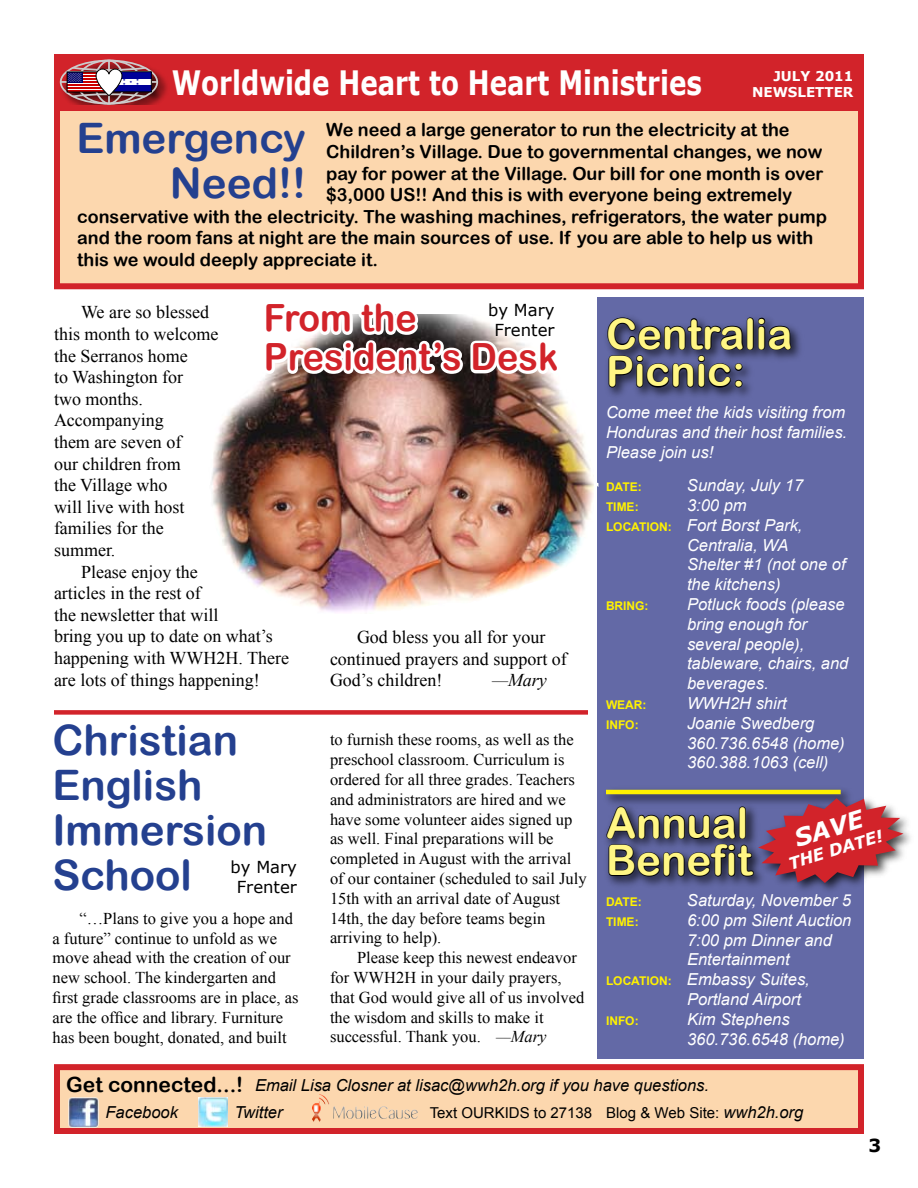
<style>
.page{position:relative;width:918px;height:1188px;background:#fff}
.page>*{position:absolute;margin:0;border:0;box-sizing:border-box;transform-origin:0 0}
.t1{font:42px/45px "Arial Rounded MT Bold";color:#24408f;text-align:right}
.t2{font:42px/37.5px "Arial Rounded MT Bold";color:#fff684}
.t3{font:37.5px/39px "Arial Rounded MT Bold";color:#d2232a;scale:.96 1}
.t4{font:700 33.6px "Verdana";color:#fff;scale:.78 1}
.t5{font:italic 700 24px "Verdana";color:#fff}
.t6{font:21px "Arial Rounded MT Bold";color:#000}
.t7{font:18px "Arial Rounded MT Bold";color:#000}
.t8{font:18px/21.6px "Times New Roman";color:#000}
.t9{font:italic 18px "Times New Roman";color:#000}
.t10{font:16.5px/19.8px "Times New Roman";color:#000}
.t11{font:italic 16.5px/19.8px "Arial";color:#fff}
.t12{font:italic 16.5px "Arial";color:#000}
.t13{font:16.5px/19.8px "Verdana";color:#000;text-align:center}
.t14{font:italic 700 16.5px "Verdana";color:#fff}
.t15{font:15px "Arial";color:#000}
.t16{font:700 13.5px/16.2px "Verdana";color:#fff;text-align:right}
.t17{font:700 12px "Arial";color:#fff200}
.s1{font-style:italic}
.s2{font-weight:700;font-style:normal;font-size:12px;color:#fff200}
.s3{font-style:italic;font-size:16.5px}
</style>
<div class="page">
<div style="left:55px;top:55px;width:808px;height:55px;background:#d2232a"></div>
<div style="left:54px;top:54px;width:810px;height:56px;border:2px solid #d2232a"></div>
<div style="left:58px;top:58px;width:113px;height:59px;background:#000;opacity:.75"></div>
<div style="left:60px;top:60px;width:98px;height:45px;border:2px solid #ccc;border-radius:50%"></div>
<hr style="left:108px;top:60px;width:2px;height:44px;background:#ccc">
<hr style="left:61px;top:81px;width:97px;height:2px;background:#ccc">
<div style="left:67px;top:72px;width:38px;height:20px;border:1px solid #000"></div>
<div style="left:111px;top:72px;width:40px;height:20px;background:#fff"></div>
<div style="left:111px;top:72px;width:40px;height:6px;background:#009"></div>
<div style="left:111px;top:85px;width:40px;height:7px;background:#009"></div>
<div style="left:57px;top:108px;width:804px;height:178px;background:#fcd7ae"></div>
<div style="left:54px;top:105px;width:810px;height:184px;border:6px solid #d2232a"></div>
<div style="left:598px;top:297px;width:266px;height:761px;background:#6369a6"></div>
<div style="left:57px;top:1067px;width:804px;height:64px;background:#fcd7ae"></div>
<div style="left:54px;top:1064px;width:810px;height:70px;border:6px solid #d2232a"></div>
<img style="left:69px;top:1098px;width:30px;height:29px">
<img style="left:199px;top:1097px;width:29px;height:29px">
<img style="left:312px;top:1094px;width:27px;height:28px">
<img style="left:211px;top:314px;width:388px;height:299px">
<svg style="left:259px;top:314px;width:306px;height:65px"></svg>
<div style="left:54px;top:710px;width:534px;height:5px;background:#d2232a"></div>
<div style="left:602px;top:312px;width:203px;height:89px;background:#000;opacity:.75"></div>
<svg style="left:607px;top:316px;width:185px;height:73px"></svg>
<div style="left:602px;top:802px;width:165px;height:88px;background:#000;opacity:.75"></div>
<div style="left:601px;top:785px;width:253px;height:23px;background:#000;opacity:.75"></div>
<hr style="left:606px;top:790px;width:235px;height:4px;background:#fff200">
<div style="left:755px;top:794px;width:160px;height:102px;background:#000;opacity:.75"></div>
<svg style="left:605px;top:798px;width:298px;height:85px"></svg>
<svg style="left:68px;top:65px;width:79px;height:34px"></svg>
<h3 class="t4" style="left:172px;top:61px;width:681px">Worldwide Heart to Heart Ministries</h3>
<p class="t7" style="left:326px;top:119px;width:465px">We need a large generator to run the electricity at the</p>
<p class="t7" style="left:326px;top:141px;width:498px">Children’s Village. Due to governmental changes, we now</p>
<p class="t7" style="left:326px;top:162px;width:499px">pay for power at the Village. Our bill for one month is over</p>
<p class="t7" style="left:326px;top:184px;width:467px">$3,000 US!! And this is with everyone being extremely</p>
<p class="t7" style="left:77px;top:206px;width:751px">conservative with the electricity. The washing machines, refrigerators, the water pump</p>
<p class="t7" style="left:77px;top:227px;width:738px">and the room fans at night are the main sources of use. If you are able to help us with</p>
<p class="t7" style="left:77px;top:249px;width:302px">this we would deeply appreciate it.</p>
<p class="t16" style="left:752px;top:67px;width:103px">JULY 2011<br>NEWSLETTER</p>
<h1 class="t1" style="left:76px;top:115px;width:231px">Emergency<br>Need!!</h1>
<p class="t13" style="left:488px;top:300px;width:68px">by Mary<br>Frenter</p>
<h2 class="t3" style="left:264px;top:298px;width:308px">From the<br>President’s Desk</h2>
<p class="t8" style="left:54px;top:301px;width:166px;text-indent:27px">We are so blessed this month to welcome the Serranos home<br>to Washington for<br>two months.<br>Accompanying<br>them are seven of<br>our children from<br>the Village who<br>will live with host families for the summer.</p>
<p class="t8" style="left:54px;top:561px;width:237px;text-indent:27px">Please enjoy the<br>articles in the rest of<br>the newsletter that will<br>bring you up to date on what’s happening with WWH2H. There are lots of things happening!</p>
<p class="t8" style="left:330px;top:626px;width:238px;text-indent:27px">God bless you all for your continued prayers and support of<br>God’s children!</p>
<p class="t9" style="left:492px;top:668px;width:56px">—Mary</p>
<h1 class="t1" style="left:52px;top:718px;width:216px;text-align:left">Christian<br>English<br>Immersion<br>School</h1>
<p class="t10" style="left:52px;top:908px;width:248px;text-indent:27px">“…Plans to give you a hope and a future” continue to unfold as we move ahead with the creation of our new school. The kindergarten and first grade classrooms are in place, as are the office and library. Furniture has been bought, donated, and built</p>
<p class="t13" style="left:231px;top:856px;width:68px">by Mary<br>Frenter</p>
<p class="t10" style="left:330px;top:730px;width:258px">to furnish these rooms, as well as the preschool classroom. Curriculum is ordered for all three grades. Teachers and administrators are hired and we have some volunteer aides signed up as well. Final preparations will be completed in August with the arrival of our container (scheduled to sail July 15th with an arrival date of August 14th, the day before teams begin arriving to help).</p>
<p class="t10" style="left:330px;top:947px;width:256px;text-indent:27px">Please keep this newest endeavor for WWH2H in your daily prayers, that God would give all of us involved the wisdom and skills to make it successful. Thank you. <span class="s1">—Mary</span></p>
<h1 class="t2" style="left:606px;top:315px;width:188px">Centralia<br>Picnic:</h1>
<p class="t11" style="left:606px;top:403px;width:243px;text-align:justify">Come meet the kids visiting from Honduras and their host families.<br>Please join us!</p>
<p class="t17" style="left:606px;top:479px;width:37px">DATE:</p>
<p class="t11" style="left:687px;top:476px;width:118px">Sunday, July 17</p>
<p class="t17" style="left:606px;top:499px;width:34px">TIME:</p>
<p class="t11" style="left:687px;top:496px;width:61px">3:00 pm</p>
<p class="t11" style="left:606px;top:515px;width:198px"><span class="s2">LOCATION:</span> Fort Borst Park,</p>
<p class="t11" style="left:687px;top:535px;width:103px">Centralia, WA</p>
<p class="t11" style="left:687px;top:555px;width:160px">Shelter #1 (not one of</p>
<p class="t11" style="left:687px;top:575px;width:95px">the kitchens)</p>
<p class="t17" style="left:606px;top:598px;width:44px">BRING:</p>
<p class="t11" style="left:687px;top:595px;width:163px">Potluck foods (please bring enough for several people), tableware, chairs, and beverages.</p>
<p class="t17" style="left:606px;top:697px;width:42px">WEAR:</p>
<p class="t11" style="left:687px;top:694px;width:101px">WWH2H shirt</p>
<p class="t17" style="left:606px;top:717px;width:34px">INFO:</p>
<p class="t11" style="left:687px;top:713px;width:159px">Joanie Swedberg<br>360.736.6548 (home)<br>360.388.1063 (cell)</p>
<h1 class="t2" style="left:606px;top:804px;width:148px">Annual<br>Benefit</h1>
<h3 class="t5" style="left:791px;top:824px;width:72px;rotate:-17deg">SAVE</h3>
<p class="t14" style="left:786px;top:854px;width:99px;rotate:-17deg">THE DATE!</p>
<p class="t17" style="left:606px;top:894px;width:37px">DATE:</p>
<p class="t11" style="left:687px;top:891px;width:165px">Saturday, November 5</p>
<p class="t17" style="left:606px;top:914px;width:34px">TIME:</p>
<p class="t11" style="left:687px;top:910px;width:166px">6:00 pm Silent Auction</p>
<p class="t11" style="left:687px;top:930px;width:146px">7:00 pm Dinner and</p>
<p class="t11" style="left:687px;top:950px;width:104px">Entertainment</p>
<p class="t11" style="left:606px;top:970px;width:205px"><span class="s2">LOCATION:</span> Embassy Suites,</p>
<p class="t11" style="left:687px;top:990px;width:116px">Portland Airport</p>
<p class="t17" style="left:606px;top:1013px;width:34px">INFO:</p>
<p class="t11" style="left:687px;top:1009px;width:159px">Kim Stephens<br>360.736.6548 (home)</p>
<p class="t6" style="left:66px;top:1072px;width:179px">Get connected...!</p>
<p class="t12" style="left:106px;top:1102px;width:74px">Facebook</p>
<p class="t12" style="left:234px;top:1102px;width:50px">Twitter</p>
<p class="t15" style="left:430px;top:1103px;width:375px">Text OURKIDS to 27138 Blog &amp; Web Site: <span class="s3">wwh2h.org</span></p>
<p class="t12" style="left:255px;top:1075px;width:456px">Email Lisa Closner at lisac@wwh2h.org if you have questions.</p>
</div>
